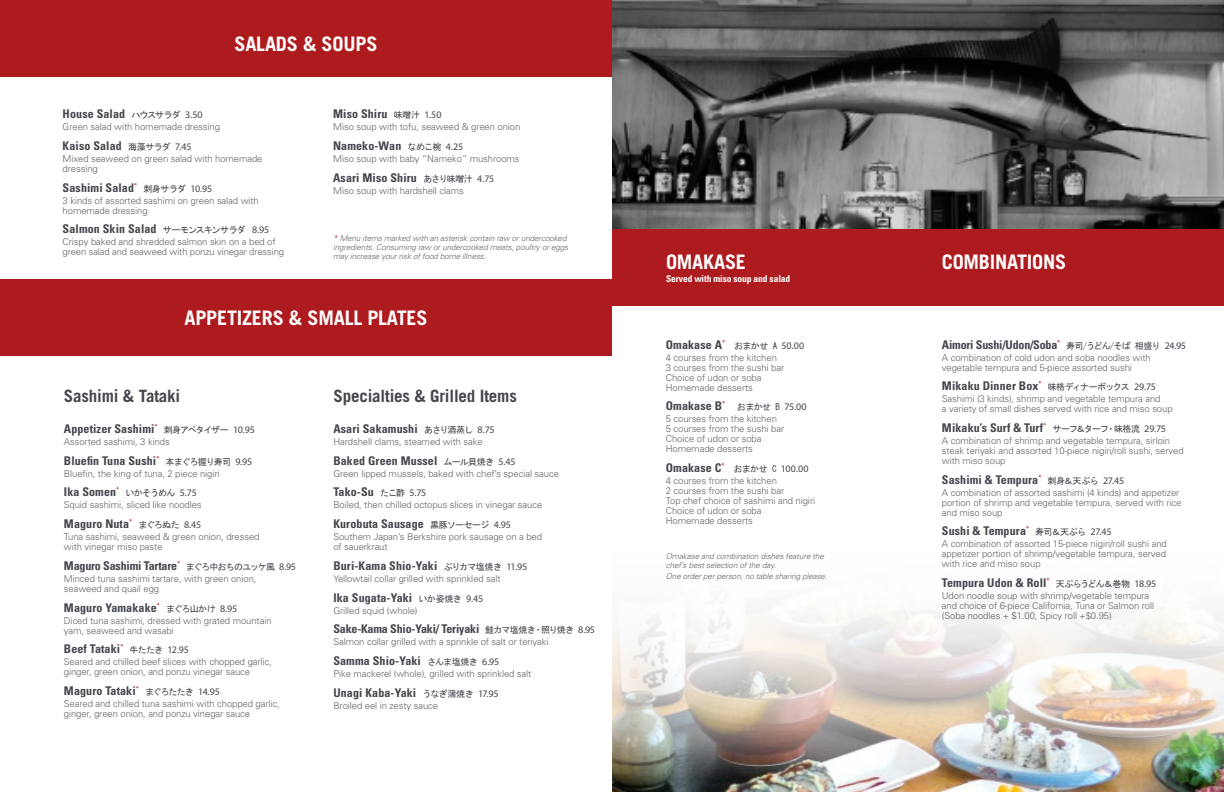
<style>
.page{position:relative;width:1224px;height:792px;background:#fff}
.page>*{position:absolute;margin:0;border:0;box-sizing:border-box;transform-origin:0 0}
.t1{font:700 20px "Trade Gothic LT";letter-spacing:-.01em;color:#fff}
.t2{font:700 17px "Trade Gothic LT";letter-spacing:-.01em;color:#43464d}
.t3{font:700 condensed 12px "Univers";letter-spacing:.01em;color:#43464d}
.t4{font:700 condensed 12px "Univers";letter-spacing:-.015em;color:#43464d}
.t5{font:300 9.5px/10px "Univers";letter-spacing:-.01em;color:#636466}
.t6{font:700 condensed 9.5px "Univers";letter-spacing:-.01em;color:#fff}
.t7{font:italic 300 8px/9px "Univers";letter-spacing:-.01em;color:#636466}
.s1{font-family:"MS Gothic";font-weight:400;font-stretch:normal;font-size:9px}
.s2{font-family:"Myriad Pro";font-weight:400;font-stretch:normal;font-size:10px}
.s3{color:#ae1b1f}
</style>
<div class="page">
<img style="left:612px;top:609px;width:612px;height:183px">
<img style="left:612px;top:0;width:612px;height:230px">
<div style="left:612px;top:230px;width:612px;height:76px;background:#ae1b1f"></div>
<div style="left:0;top:280px;width:612px;height:76px;background:#ae1b1f"></div>
<div style="left:0;top:0;width:612px;height:76px;background:#ae1b1f"></div>
<h1 class="t1" style="left:234px;top:32px;width:145px">SALADS &amp; SOUPS</h1>
<p class="t3" style="left:63px;top:107px;width:141px">House Salad <span class="s1">ハウスサラダ</span> <span class="s2">3.50</span></p>
<p class="t5" style="left:63px;top:122px;width:159px">Green salad with homemade dressing</p>
<p class="t3" style="left:63px;top:138px;width:130px">Kaiso Salad <span class="s1">海藻サラダ</span> <span class="s2">7.45</span></p>
<p class="t5" style="left:63px;top:153px;width:201px">Mixed seaweed on green salad with homemade dressing</p>
<p class="t3" style="left:63px;top:180px;width:151px">Sashimi Salad<sup>*</sup> <span class="s1">刺身サラダ</span> <span class="s2">10.95</span></p>
<p class="t5" style="left:63px;top:195px;width:198px">3 kinds of assorted sashimi on green salad with homemade dressing</p>
<p class="t3" style="left:63px;top:222px;width:208px">Salmon Skin Salad <span class="s1">サーモンスキンサラダ</span> <span class="s2">8.95</span></p>
<p class="t5" style="left:63px;top:237px;width:223px">Crispy baked and shredded salmon skin on a bed of green salad and seaweed with ponzu vinegar dressing</p>
<p class="t3" style="left:333px;top:107px;width:110px">Miso Shiru <span class="s1">味噌汁</span> <span class="s2">1.50</span></p>
<p class="t5" style="left:333px;top:122px;width:189px">Miso soup with tofu, seaweed &amp; green onion</p>
<p class="t3" style="left:333px;top:138px;width:132px">Nameko-Wan <span class="s1">なめこ椀</span> <span class="s2">4.25</span></p>
<p class="t5" style="left:333px;top:153px;width:188px">Miso soup with baby “Nameko” mushrooms</p>
<p class="t3" style="left:333px;top:170px;width:163px">Asari Miso Shiru <span class="s1">あさり味噌汁</span> <span class="s2">4.75</span></p>
<p class="t5" style="left:333px;top:185px;width:132px">Miso soup with hardshell clams</p>
<p class="t7" style="left:333px;top:233px;width:237px"><span class="s3">*</span> Menu items marked with an asterisk contain raw or undercooked ingredients. Consuming raw or undercooked meats, poultry or eggs may increase your risk of food borne illness.</p>
<h1 class="t1" style="left:184px;top:306px;width:245px">APPETIZERS &amp; SMALL PLATES</h1>
<h2 class="t2" style="left:64px;top:385px;width:118px">Sashimi &amp; Tataki</h2>
<p class="t3" style="left:64px;top:421px;width:192px">Appetizer Sashimi<sup>*</sup> <span class="s1">刺身アぺタイザー</span> <span class="s2">10.95</span></p>
<p class="t5" style="left:64px;top:436px;width:107px">Assorted sashimi, 3 kinds</p>
<p class="t3" style="left:64px;top:453px;width:190px">Bluefin Tuna Sushi<sup>*</sup> <span class="s1">本まぐろ握り寿司</span> <span class="s2">9.95</span></p>
<p class="t5" style="left:64px;top:468px;width:157px">Bluefin, the king of tuna, 2 piece nigiri</p>
<p class="t3" style="left:64px;top:485px;width:134px">Ika Somen<sup>*</sup> <span class="s1">いかそうめん</span> <span class="s2">5.75</span></p>
<p class="t5" style="left:64px;top:500px;width:139px">Squid sashimi, sliced like noodles</p>
<p class="t3" style="left:64px;top:517px;width:139px">Maguro Nuta<sup>*</sup> <span class="s1">まぐろぬた</span> <span class="s2">8.45</span></p>
<p class="t5" style="left:64px;top:532px;width:197px">Tuna sashimi, seaweed &amp; green onion, dressed with vinegar miso paste</p>
<p class="t4" style="left:64px;top:558px;width:234px">Maguro Sashimi Tartare<sup>*</sup> <span class="s1">まぐろ中おちのユッケ風</span> <span class="s2">8.95</span></p>
<p class="t5" style="left:64px;top:573px;width:194px">Minced tuna sashimi tartare, with green onion, seaweed and quail egg</p>
<p class="t3" style="left:64px;top:600px;width:175px">Maguro Yamakake<sup>*</sup> <span class="s1">まぐろ山かけ</span> <span class="s2">8.95</span></p>
<p class="t5" style="left:64px;top:615px;width:209px">Diced tuna sashimi, dressed with grated mountain yam, seaweed and wasabi</p>
<p class="t3" style="left:64px;top:642px;width:127px">Beef Tataki<sup>*</sup> <span class="s1">牛たたき</span> <span class="s2">12.95</span></p>
<p class="t5" style="left:64px;top:657px;width:210px">Seared and chilled beef slices with chopped garlic, ginger, green onion, and ponzu vinegar sauce</p>
<p class="t3" style="left:64px;top:683px;width:157px">Maguro Tataki<sup>*</sup> <span class="s1">まぐろたたき</span> <span class="s2">14.95</span></p>
<p class="t5" style="left:64px;top:698px;width:217px">Seared and chilled tuna sashimi with chopped garlic, ginger, green onion, and ponzu vinegar sauce</p>
<h2 class="t2" style="left:333px;top:385px;width:185px">Specialties &amp; Grilled Items</h2>
<p class="t3" style="left:333px;top:421px;width:163px">Asari Sakamushi <span class="s1">あさり酒蒸し</span> <span class="s2">8.75</span></p>
<p class="t5" style="left:333px;top:436px;width:151px">Hardshell clams, steamed with sake</p>
<p class="t3" style="left:333px;top:453px;width:184px">Baked Green Mussel <span class="s1">ムール貝焼き</span> <span class="s2">5.45</span></p>
<p class="t5" style="left:333px;top:468px;width:227px">Green lipped mussels, baked with chef’s special sauce</p>
<p class="t3" style="left:333px;top:485px;width:95px">Tako-Su <span class="s1">たこ酢</span> <span class="s2">5.75</span></p>
<p class="t5" style="left:333px;top:500px;width:210px">Boiled, then chilled octopus slices in vinegar sauce</p>
<p class="t3" style="left:333px;top:517px;width:179px">Kurobuta Sausage <span class="s1">黒豚ソーセージ</span> <span class="s2">4.95</span></p>
<p class="t5" style="left:333px;top:532px;width:210px">Southern Japan’s Berkshire pork sausage on a bed of sauerkraut</p>
<p class="t3" style="left:333px;top:558px;width:195px">Buri-Kama Shio-Yaki <span class="s1">ぶりカマ塩焼き</span> <span class="s2">11.95</span></p>
<p class="t5" style="left:333px;top:573px;width:169px">Yellowtail collar grilled with sprinkled salt</p>
<p class="t3" style="left:333px;top:590px;width:151px">Ika Sugata-Yaki <span class="s1">いか姿焼き</span> <span class="s2">9.45</span></p>
<p class="t5" style="left:333px;top:605px;width:86px">Grilled squid (whole)</p>
<p class="t4" style="left:333px;top:622px;width:263px">Sake-Kama Shio-Yaki/ Teriyaki <span class="s1">鮭カマ塩焼き・照り焼き</span> <span class="s2">8.95</span></p>
<p class="t5" style="left:333px;top:637px;width:217px">Salmon collar grilled with a sprinkle of salt or teriyaki</p>
<p class="t3" style="left:333px;top:653px;width:168px">Samma Shio-Yaki <span class="s1">さんま塩焼き</span> <span class="s2">6.95</span></p>
<p class="t5" style="left:333px;top:668px;width:200px">Pike mackerel (whole), grilled with sprinkled salt</p>
<p class="t3" style="left:333px;top:685px;width:167px">Unagi Kaba-Yaki <span class="s1">うなぎ蒲焼き</span> <span class="s2">17.95</span></p>
<p class="t5" style="left:333px;top:700px;width:106px">Broiled eel in zesty sauce</p>
<h1 class="t1" style="left:666px;top:250px;width:81px">OMAKASE</h1>
<p class="t6" style="left:666px;top:273px;width:126px">Served with miso soup and salad</p>
<p class="t3" style="left:666px;top:337px;width:140px">Omakase A<sup>*</sup> <span class="s1">おまかせ A</span> <span class="s2">50.00</span></p>
<p class="t5" style="left:666px;top:352px;width:120px">4 courses from the kitchen<br>3 courses from the sushi bar<br>Choice of udon or soba<br>Homemade desserts</p>
<p class="t3" style="left:666px;top:399px;width:142px">Omakase B<sup>*</sup> <span class="s1">おまかせ B</span> <span class="s2">75.00</span></p>
<p class="t5" style="left:666px;top:414px;width:120px">5 courses from the kitchen<br>5 courses from the sushi bar<br>Choice of udon or soba<br>Homemade desserts</p>
<p class="t3" style="left:666px;top:460px;width:144px">Omakase C<sup>*</sup> <span class="s1">おまかせ C</span> <span class="s2">100.00</span></p>
<p class="t5" style="left:666px;top:475px;width:151px">4 courses from the kitchen<br>2 courses from the sushi bar<br>Top chef choice of sashimi and nigiri<br>Choice of udon or soba<br>Homemade desserts</p>
<p class="t7" style="left:666px;top:552px;width:160px">Omakase and combination dishes feature the chef’s best selection of the day.</p>
<p class="t7" style="left:666px;top:572px;width:163px">One order per person, no table sharing please.</p>
<h1 class="t1" style="left:942px;top:249px;width:126px">COMBINATIONS</h1>
<p class="t4" style="left:942px;top:337px;width:246px">Aimori Sushi/Udon/Soba<sup>*</sup> <span class="s1">寿司/うどん/そば相盛り</span> <span class="s2">24.95</span></p>
<p class="t5" style="left:942px;top:352px;width:210px">A combination of cold udon and soba noodles with vegetable tempura and 5-piece assorted sushi</p>
<p class="t3" style="left:942px;top:379px;width:216px">Mikaku Dinner Box<sup>*</sup> <span class="s1">味格ディナーボックス</span> <span class="s2">29.75</span></p>
<p class="t5" style="left:942px;top:394px;width:232px">Sashimi (3 kinds), shrimp and vegetable tempura and<br>a variety of small dishes served with rice and miso soup</p>
<p class="t3" style="left:942px;top:420px;width:226px">Mikaku’s Surf &amp; Turf<sup>*</sup> <span class="s1">サーフ＆ターフ・味格流</span> <span class="s2">29.75</span></p>
<p class="t5" style="left:942px;top:435px;width:243px">A combination of shrimp and vegetable tempura, sirloin steak teriyaki and assorted 10-piece nigiri/roll sushi, served with miso soup</p>
<p class="t3" style="left:942px;top:472px;width:184px">Sashimi &amp; Tempura<sup>*</sup> <span class="s1">刺身＆天ぷら</span> <span class="s2">27.45</span></p>
<p class="t5" style="left:942px;top:487px;width:241px">A combination of assorted sashimi (4 kinds) and appetizer portion of shrimp and vegetable tempura, served with rice and miso soup</p>
<p class="t3" style="left:942px;top:524px;width:171px">Sushi &amp; Tempura<sup>*</sup> <span class="s1">寿司＆天ぷら</span> <span class="s2">27.45</span></p>
<p class="t5" style="left:942px;top:539px;width:226px;text-align:justify">A combination of assorted 15-piece nigiri/roll sushi and appetizer portion of shrimp/vegetable tempura, served with rice and miso soup</p>
<p class="t3" style="left:942px;top:576px;width:216px">Tempura Udon &amp; Roll<sup>*</sup> <span class="s1">天ぷらうどん＆巻物</span> <span class="s2">18.95</span></p>
<p class="t5" style="left:942px;top:591px;width:214px">Udon noodle soup with shrimp/vegetable tempura and choice of 6-piece California, Tuna or Salmon roll (Soba noodles + $1.00, Spicy roll +$0.95)</p>
</div>
